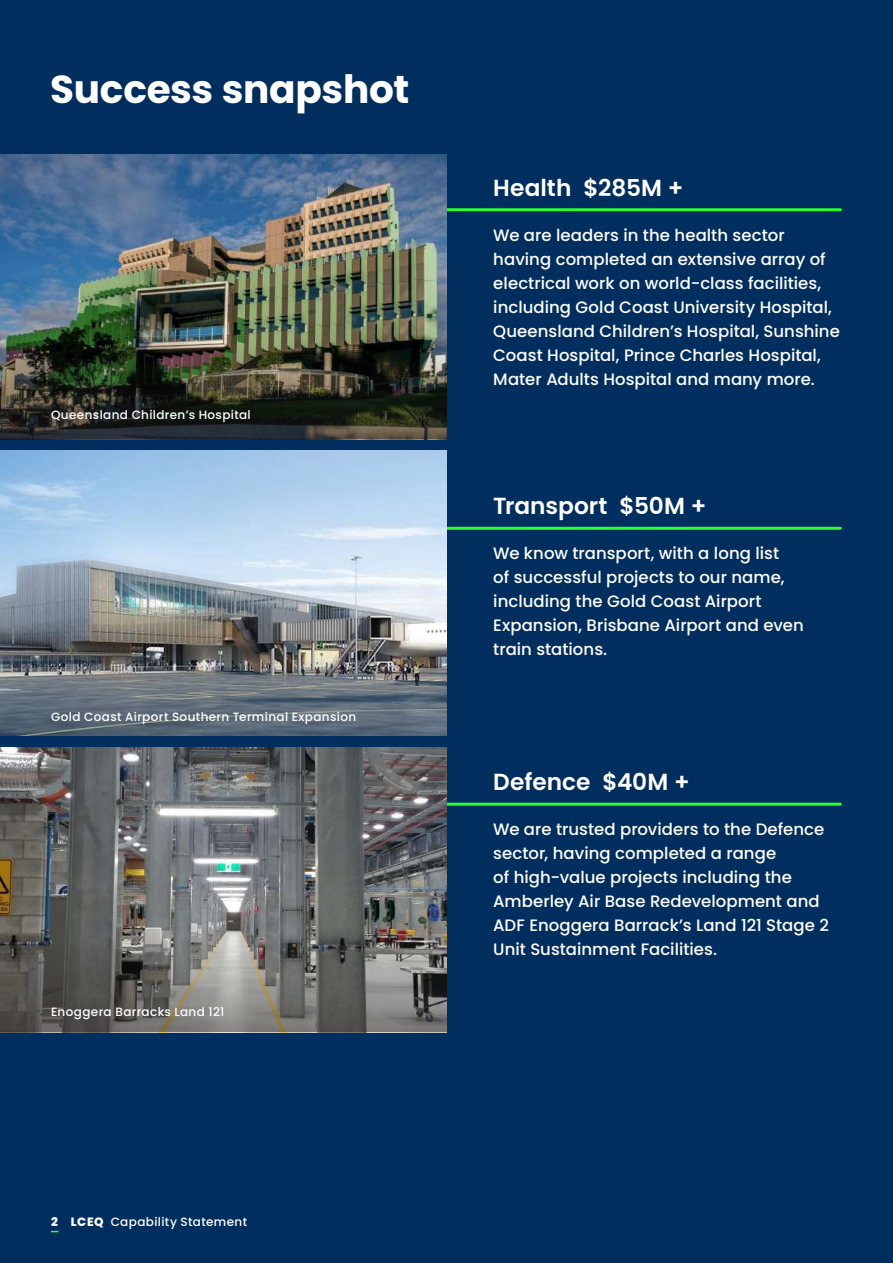
<style>
.page{position:relative;width:893px;height:1263px;background:#002e5e}
.page>*{position:absolute;margin:0;border:0;box-sizing:border-box;transform-origin:0 0}
.t1{font:700 39px "Poppins";letter-spacing:-.005em;color:#fff}
.t2{font:600 23.25px "Poppins";color:#fff}
.t3{font:500 16.5px/24px "Poppins";color:#fff}
.t4{font:500 12px "Poppins";letter-spacing:.03em;color:#fff}
.s1{font-weight:800}
</style>
<div class="page">
<hr style="left:413px;top:208px;width:427px;height:3px;background:#29ff2e">
<hr style="left:413px;top:527px;width:427px;height:3px;background:#29ff2e">
<hr style="left:413px;top:803px;width:427px;height:3px;background:#29ff2e">
<img style="left:0;top:451px;width:446px;height:285px">
<svg style="left:0;top:747px;width:446px;height:285px;background:#6d6e6d"></svg>
<img style="left:0;top:154px;width:446px;height:285px">
<h1 class="t1" style="left:50px;top:67px;width:361px">Success snapshot</h1>
<p class="t4" style="left:51px;top:408px;width:201px">Queensland Children’s Hospital</p>
<p class="t4" style="left:51px;top:709px;width:307px">Gold Coast Airport Southern Terminal Expansion</p>
<p class="t4" style="left:51px;top:1005px;width:175px">Enoggera Barracks Land 121</p>
<p class="t4" style="left:51px;top:1214px;width:198px"><span class="s1">2 LCEQ</span> Capability Statement</p>
<h2 class="t2" style="left:493px;top:174px;width:192px">Health $285M +</h2>
<p class="t3" style="left:493px;top:223px;width:348px">We are leaders in the health sector having completed an extensive array of electrical work on world-class facilities, including Gold Coast University Hospital, Queensland Children’s Hospital, Sunshine Coast Hospital, Prince Charles Hospital, Mater Adults Hospital and many more.</p>
<h2 class="t2" style="left:493px;top:492px;width:215px">Transport $50M +</h2>
<p class="t3" style="left:493px;top:541px;width:312px">We know transport, with a long list<br>of successful projects to our name, including the Gold Coast Airport<br>Expansion, Brisbane Airport and even train stations.</p>
<h2 class="t2" style="left:493px;top:768px;width:198px">Defence $40M +</h2>
<p class="t3" style="left:493px;top:817px;width:337px">We are trusted providers to the Defence sector, having completed a range<br>of high-value projects including the Amberley Air Base Redevelopment and ADF Enoggera Barrack’s Land 121 Stage 2<br>Unit Sustainment Facilities.</p>
</div>
